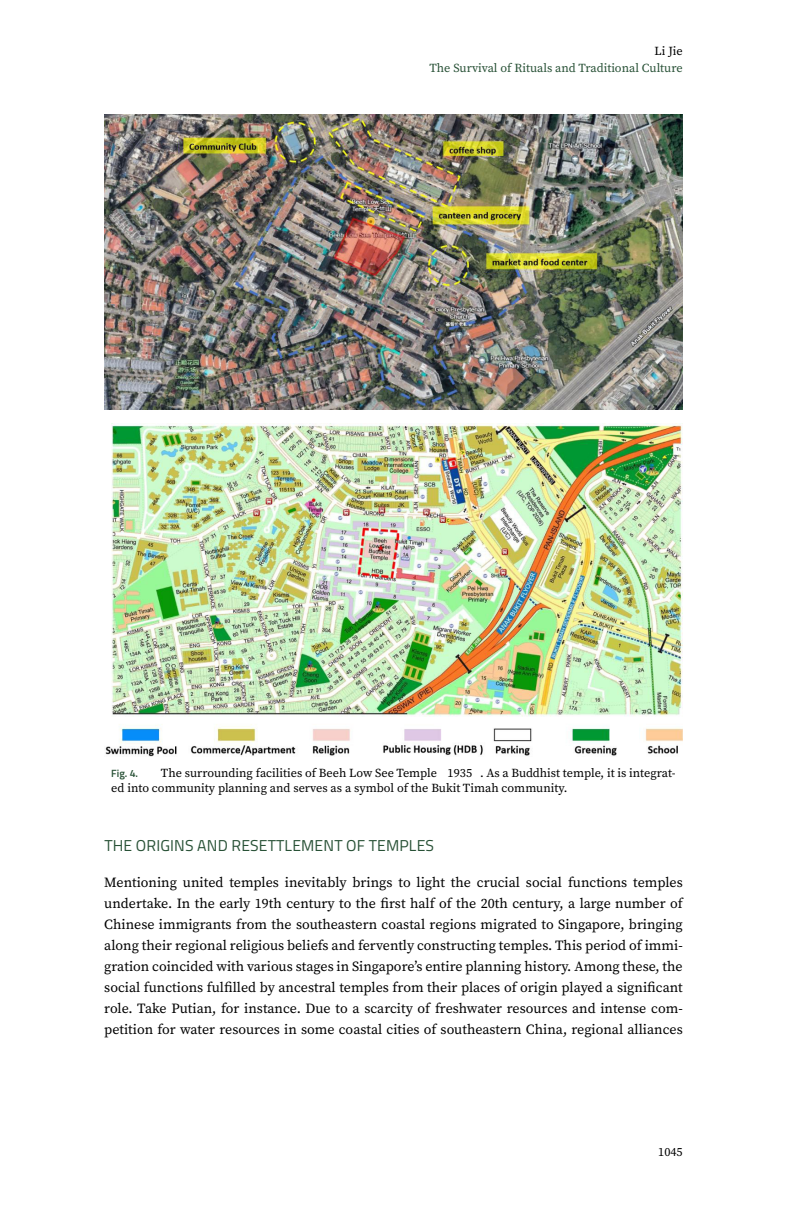
<style>
.page{position:relative;width:797px;height:1206px;background:#fff}
.page>*{position:absolute;margin:0;border:0;box-sizing:border-box;transform-origin:0 0}
.t1{font:15.75px "Titillium Web";letter-spacing:.01em;color:#285136}
.t2{font:14px/21px "Source Serif Pro";color:#000;text-align:justify}
.t3{font:12.25px/14.7px "Source Serif Pro";color:#000}
.t4{font:12.25px "Source Serif Pro";color:#285136}
.t5{font:600 10.5px "Titillium Web";color:#285136}
</style>
<div class="page">
<img style="left:105px;top:424px;width:577px;height:332px">
<img style="left:104px;top:114px;width:578px;height:295px">
<p class="t3" style="left:654px;top:43px;width:30px">Li Jie</p>
<p class="t4" style="left:429px;top:60px;width:254px">The Survival of Rituals and Traditional Culture</p>
<p class="t3" style="left:111px;top:766px;width:565px;text-indent:50px">The surrounding facilities of Beeh Low See Temple （1935 . As a Buddhist temple, it is integrat&shy;ed into community planning and serves as a symbol of the Bukit Timah community.</p>
<p class="t5" style="left:111px;top:766px;width:28px">Fig. 4.</p>
<p class="t1" style="left:104px;top:833px;width:331px">THE ORIGINS AND RESETTLEMENT OF TEMPLES</p>
<p class="t2" style="left:104px;top:871px;width:579px">Mentioning united temples inevitably brings to light the crucial social functions temples undertake. In the early 19th century to the first half of the 20th century, a large number of Chinese immigrants from the southeastern coastal regions migrated to Singapore, bringing along their regional religious beliefs and fervently constructing temples. This period of immi&shy;gration coincided with various stages in Singapore’s entire planning history. Among these, the social functions fulfilled by ancestral temples from their places of origin played a significant role. Take Putian, for instance. Due to a scarcity of freshwater resources and intense com&shy;petition for water resources in some coastal cities of southeastern China, regional alliances</p>
<p class="t3" style="left:658px;top:1144px;width:26px">1045</p>
</div>
